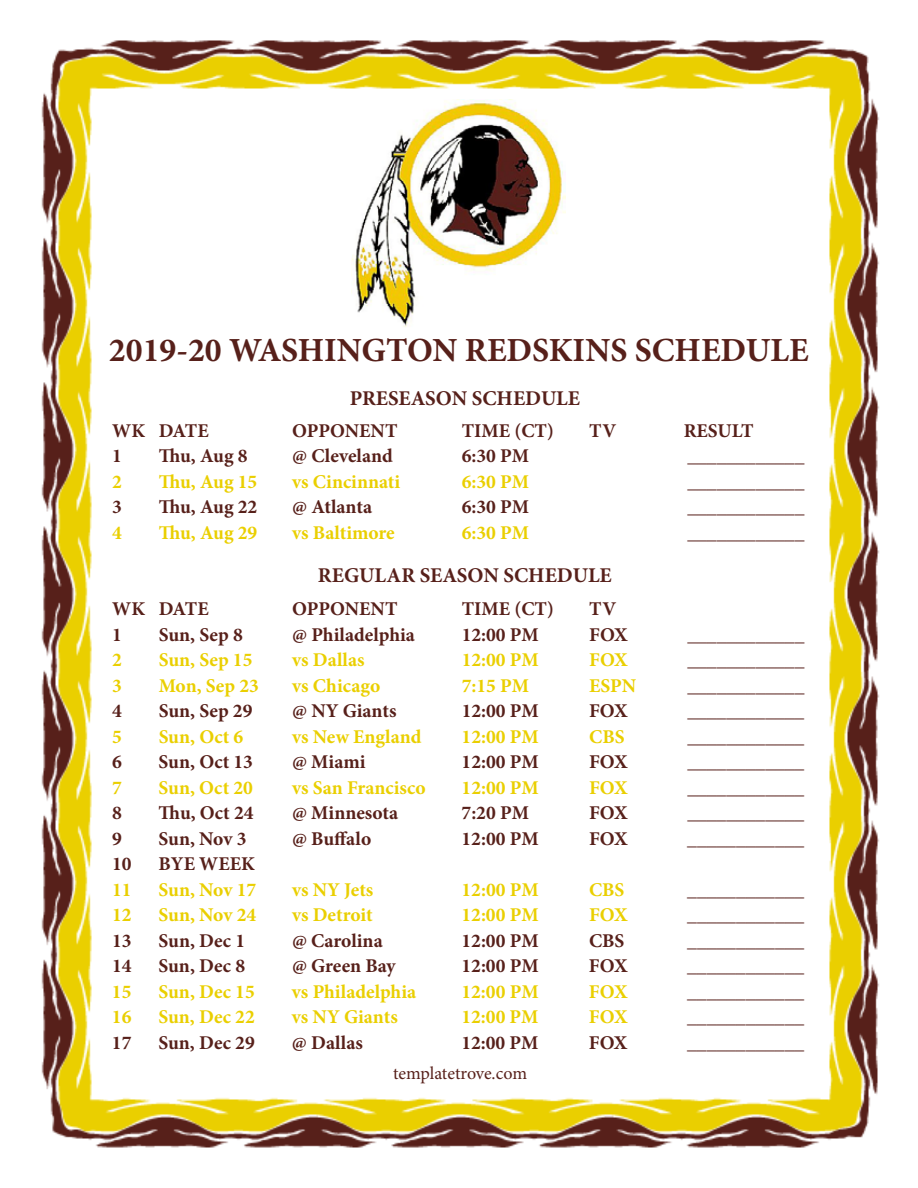
<style>
.page{position:relative;width:918px;height:1188px;background:#fff}
.page>*{position:absolute;margin:0;border:0;box-sizing:border-box;transform-origin:0 0}
.t1{font:700 33.75px "Minion Pro";color:#57201a}
.t2{font:700 21px "Minion Pro";color:#57201a}
.t3{font:700 19.5px "Minion Pro";color:#57201a}
.t4{font:700 19.5px "Minion Pro";color:#eacf00}
.t5{font:18px "Minion Pro";letter-spacing:-.005em;color:#57201a}
</style>
<div class="page">
<img style="left:41px;top:40px;width:838px;height:1108px">
<img style="left:351px;top:100px;width:215px;height:232px">
<h1 class="t1" style="left:109px;top:326px;width:701px">2019-20 WASHINGTON REDSKINS SCHEDULE</h1>
<p class="t2" style="left:350px;top:384px;width:232px">PRESEASON SCHEDULE</p>
<p class="t3" style="left:112px;top:417px;width:98px">WK DATE</p>
<p class="t3" style="left:292px;top:417px;width:107px">OPPONENT</p>
<p class="t3" style="left:462px;top:417px;width:94px">TIME (CT)</p>
<p class="t3" style="left:589px;top:417px;width:28px">TV</p>
<p class="t3" style="left:684px;top:417px;width:71px">RESULT</p>
<p class="t3" style="left:112px;top:442px;width:11px">1</p>
<p class="t3" style="left:159px;top:442px;width:90px">Thu, Aug 8</p>
<p class="t3" style="left:292px;top:442px;width:102px">@ Cleveland</p>
<p class="t3" style="left:462px;top:442px;width:69px">6:30 PM</p>
<p class="t3" style="left:687px;top:442px;width:119px">____________</p>
<p class="t4" style="left:112px;top:468px;width:11px">2</p>
<p class="t4" style="left:159px;top:468px;width:100px">Thu, Aug 15</p>
<p class="t4" style="left:292px;top:468px;width:109px">vs Cincinnati</p>
<p class="t4" style="left:462px;top:468px;width:69px">6:30 PM</p>
<p class="t3" style="left:687px;top:468px;width:119px">____________</p>
<p class="t3" style="left:112px;top:493px;width:11px">3</p>
<p class="t3" style="left:159px;top:493px;width:100px">Thu, Aug 22</p>
<p class="t3" style="left:292px;top:493px;width:81px">@ Atlanta</p>
<p class="t3" style="left:462px;top:493px;width:69px">6:30 PM</p>
<p class="t3" style="left:687px;top:493px;width:119px">____________</p>
<p class="t4" style="left:112px;top:519px;width:11px">4</p>
<p class="t4" style="left:159px;top:519px;width:100px">Thu, Aug 29</p>
<p class="t4" style="left:292px;top:519px;width:104px">vs Baltimore</p>
<p class="t4" style="left:462px;top:519px;width:69px">6:30 PM</p>
<p class="t3" style="left:687px;top:519px;width:119px">____________</p>
<p class="t2" style="left:318px;top:561px;width:295px">REGULAR SEASON SCHEDULE</p>
<p class="t3" style="left:112px;top:595px;width:98px">WK DATE</p>
<p class="t3" style="left:292px;top:595px;width:107px">OPPONENT</p>
<p class="t3" style="left:462px;top:595px;width:94px">TIME (CT)</p>
<p class="t3" style="left:589px;top:595px;width:28px">TV</p>
<p class="t3" style="left:112px;top:621px;width:11px">1</p>
<p class="t3" style="left:159px;top:621px;width:86px">Sun, Sep 8</p>
<p class="t3" style="left:292px;top:621px;width:124px">@ Philadelphia</p>
<p class="t3" style="left:462px;top:621px;width:79px">12:00 PM</p>
<p class="t3" style="left:589px;top:621px;width:40px">FOX</p>
<p class="t3" style="left:687px;top:621px;width:118px">____________</p>
<p class="t4" style="left:112px;top:646px;width:11px">2</p>
<p class="t4" style="left:159px;top:646px;width:95px">Sun, Sep 15</p>
<p class="t4" style="left:292px;top:646px;width:74px">vs Dallas</p>
<p class="t4" style="left:462px;top:646px;width:79px">12:00 PM</p>
<p class="t4" style="left:589px;top:646px;width:40px">FOX</p>
<p class="t3" style="left:687px;top:646px;width:118px">____________</p>
<p class="t4" style="left:112px;top:672px;width:11px">3</p>
<p class="t4" style="left:159px;top:672px;width:102px">Mon, Sep 23</p>
<p class="t4" style="left:292px;top:672px;width:90px">vs Chicago</p>
<p class="t4" style="left:462px;top:672px;width:69px">7:15 PM</p>
<p class="t4" style="left:589px;top:672px;width:48px">ESPN</p>
<p class="t3" style="left:687px;top:672px;width:118px">____________</p>
<p class="t3" style="left:112px;top:697px;width:11px">4</p>
<p class="t3" style="left:159px;top:697px;width:95px">Sun, Sep 29</p>
<p class="t3" style="left:292px;top:697px;width:106px">@ NY Giants</p>
<p class="t3" style="left:462px;top:697px;width:79px">12:00 PM</p>
<p class="t3" style="left:589px;top:697px;width:40px">FOX</p>
<p class="t3" style="left:687px;top:697px;width:118px">____________</p>
<p class="t4" style="left:112px;top:723px;width:11px">5</p>
<p class="t4" style="left:159px;top:723px;width:86px">Sun, Oct 6</p>
<p class="t4" style="left:292px;top:723px;width:131px">vs New England</p>
<p class="t4" style="left:462px;top:723px;width:79px">12:00 PM</p>
<p class="t4" style="left:589px;top:723px;width:37px">CBS</p>
<p class="t3" style="left:687px;top:723px;width:119px">____________</p>
<p class="t3" style="left:112px;top:748px;width:11px">6</p>
<p class="t3" style="left:159px;top:748px;width:96px">Sun, Oct 13</p>
<p class="t3" style="left:292px;top:748px;width:75px">@ Miami</p>
<p class="t3" style="left:462px;top:748px;width:79px">12:00 PM</p>
<p class="t3" style="left:589px;top:748px;width:40px">FOX</p>
<p class="t3" style="left:687px;top:748px;width:118px">____________</p>
<p class="t4" style="left:112px;top:774px;width:11px">7</p>
<p class="t4" style="left:159px;top:774px;width:96px">Sun, Oct 20</p>
<p class="t4" style="left:292px;top:774px;width:135px">vs San Francisco</p>
<p class="t4" style="left:462px;top:774px;width:79px">12:00 PM</p>
<p class="t4" style="left:589px;top:774px;width:40px">FOX</p>
<p class="t3" style="left:687px;top:774px;width:119px">____________</p>
<p class="t3" style="left:112px;top:799px;width:11px">8</p>
<p class="t3" style="left:159px;top:799px;width:97px">Thu, Oct 24</p>
<p class="t3" style="left:292px;top:799px;width:108px">@ Minnesota</p>
<p class="t3" style="left:462px;top:799px;width:69px">7:20 PM</p>
<p class="t3" style="left:589px;top:799px;width:40px">FOX</p>
<p class="t3" style="left:687px;top:799px;width:118px">____________</p>
<p class="t3" style="left:112px;top:825px;width:11px">9</p>
<p class="t3" style="left:159px;top:825px;width:89px">Sun, Nov 3</p>
<p class="t3" style="left:292px;top:825px;width:81px">@ Buffalo</p>
<p class="t3" style="left:462px;top:825px;width:79px">12:00 PM</p>
<p class="t3" style="left:589px;top:825px;width:40px">FOX</p>
<p class="t3" style="left:687px;top:825px;width:119px">____________</p>
<p class="t3" style="left:112px;top:850px;width:21px">10</p>
<p class="t3" style="left:159px;top:850px;width:98px">BYE WEEK</p>
<p class="t4" style="left:112px;top:876px;width:21px">11</p>
<p class="t4" style="left:159px;top:876px;width:99px">Sun, Nov 17</p>
<p class="t4" style="left:292px;top:876px;width:83px">vs NY Jets</p>
<p class="t4" style="left:462px;top:876px;width:79px">12:00 PM</p>
<p class="t4" style="left:589px;top:876px;width:37px">CBS</p>
<p class="t3" style="left:687px;top:876px;width:118px">____________</p>
<p class="t4" style="left:112px;top:901px;width:21px">12</p>
<p class="t4" style="left:159px;top:901px;width:99px">Sun, Nov 24</p>
<p class="t4" style="left:292px;top:901px;width:82px">vs Detroit</p>
<p class="t4" style="left:462px;top:901px;width:79px">12:00 PM</p>
<p class="t4" style="left:589px;top:901px;width:40px">FOX</p>
<p class="t3" style="left:687px;top:901px;width:118px">____________</p>
<p class="t3" style="left:112px;top:927px;width:21px">13</p>
<p class="t3" style="left:159px;top:927px;width:88px">Sun, Dec 1</p>
<p class="t3" style="left:292px;top:927px;width:92px">@ Carolina</p>
<p class="t3" style="left:462px;top:927px;width:79px">12:00 PM</p>
<p class="t3" style="left:589px;top:927px;width:37px">CBS</p>
<p class="t3" style="left:687px;top:927px;width:118px">____________</p>
<p class="t3" style="left:112px;top:952px;width:21px">14</p>
<p class="t3" style="left:159px;top:952px;width:88px">Sun, Dec 8</p>
<p class="t3" style="left:292px;top:952px;width:105px">@ Green Bay</p>
<p class="t3" style="left:462px;top:952px;width:79px">12:00 PM</p>
<p class="t3" style="left:589px;top:952px;width:40px">FOX</p>
<p class="t3" style="left:687px;top:952px;width:118px">____________</p>
<p class="t4" style="left:112px;top:978px;width:21px">15</p>
<p class="t4" style="left:158px;top:978px;width:98px">Sun, Dec 15</p>
<p class="t4" style="left:292px;top:978px;width:126px">vs Philadelphia</p>
<p class="t4" style="left:461px;top:978px;width:79px">12:00 PM</p>
<p class="t4" style="left:589px;top:978px;width:40px">FOX</p>
<p class="t3" style="left:687px;top:978px;width:119px">____________</p>
<p class="t4" style="left:112px;top:1003px;width:21px">16</p>
<p class="t4" style="left:158px;top:1003px;width:98px">Sun, Dec 22</p>
<p class="t4" style="left:292px;top:1003px;width:107px">vs NY Giants</p>
<p class="t4" style="left:461px;top:1003px;width:79px">12:00 PM</p>
<p class="t4" style="left:589px;top:1003px;width:40px">FOX</p>
<p class="t3" style="left:687px;top:1003px;width:118px">____________</p>
<p class="t3" style="left:112px;top:1029px;width:21px">17</p>
<p class="t3" style="left:158px;top:1029px;width:98px">Sun, Dec 29</p>
<p class="t3" style="left:292px;top:1029px;width:72px">@ Dallas</p>
<p class="t3" style="left:461px;top:1029px;width:79px">12:00 PM</p>
<p class="t3" style="left:589px;top:1029px;width:40px">FOX</p>
<p class="t3" style="left:687px;top:1029px;width:119px">____________</p>
<p class="t5" style="left:393px;top:1061px;width:136px">templatetrove.com</p>
</div>
